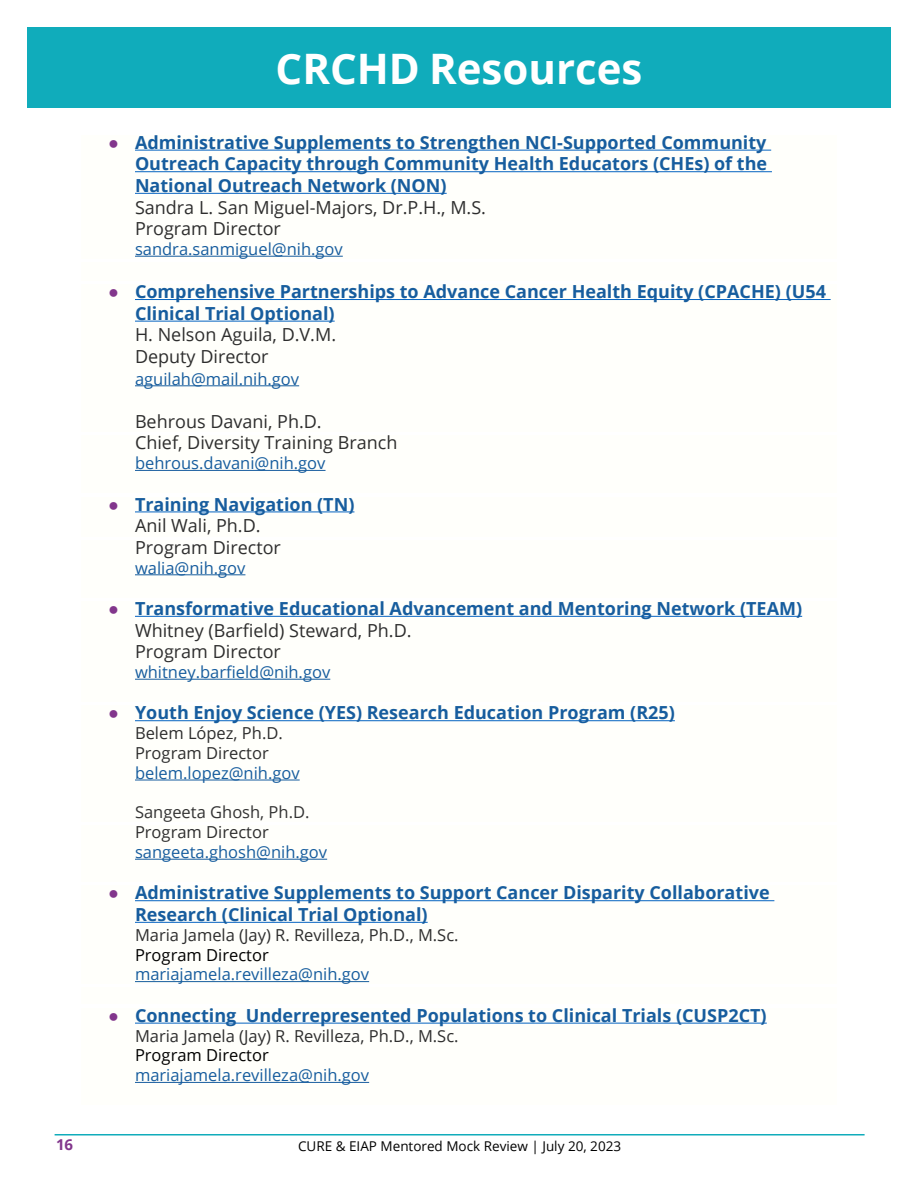
<style>
.page{position:relative;width:918px;height:1188px;background:#fff}
.page>*{position:absolute;margin:0;border:0;box-sizing:border-box;transform-origin:0 0}
.t1{font:700 42px "Open Sans";color:#fff}
.List_Paragraph{font:700 18px/21.6px "Open Sans";color:#175d9e}
.List_Paragraph-2{font:18px "Open Sans";color:#2e2e2e}
.t2{font:16.5px/19.8px "Open Sans";color:#2e2e2e}
.List_Paragraph-3{font:16.5px/19.8px "Open Sans";color:#175d9e}
.t3{font:16.5px "Open Sans";color:#333}
.t4{font:700 15px "Open Sans";color:#82368c}
.t5{font:13.5px "Open Sans";color:#000}
.s1{font-family:"Arial";font-weight:400;color:#82368c}
.s2{font-weight:400;color:#2e2e2e}
.s3{color:#175d9e}
.s4{color:#2e2e2e}
.s5{color:#000}
</style>
<div class="page">
<hr style="left:55px;top:1134px;width:810px;height:2px;background:#10acbb">
<div style="left:27px;top:27px;width:864px;height:81px;background:#10acbb"></div>
<div style="left:81px;top:135px;width:756px;height:124px;background:#fffffb"></div>
<hr style="left:135px;top:150px;width:636px;height:1px;background:#0563c1">
<hr style="left:135px;top:171px;width:637px;height:1px;background:#0563c1">
<hr style="left:135px;top:193px;width:312px;height:1px;background:#0563c1">
<hr style="left:135px;top:256px;width:208px;height:1px;background:#175d9e">
<div style="left:81px;top:263px;width:756px;height:18px;background:#fffffb"></div>
<div style="left:81px;top:284px;width:756px;height:148px;background:#fffffb"></div>
<hr style="left:135px;top:299px;width:696px;height:1px;background:#0563c1">
<hr style="left:135px;top:321px;width:200px;height:1px;background:#0563c1">
<hr style="left:135px;top:385px;width:164px;height:1px;background:#175d9e">
<div style="left:81px;top:436px;width:756px;height:57px;background:#fffffb"></div>
<hr style="left:135px;top:470px;width:191px;height:1px;background:#175d9e">
<div style="left:81px;top:497px;width:756px;height:39px;background:#fffffb"></div>
<hr style="left:135px;top:511px;width:219px;height:1px;background:#0563c1">
<div style="left:81px;top:540px;width:756px;height:57px;background:#fffffb"></div>
<hr style="left:135px;top:574px;width:110px;height:1px;background:#175d9e">
<div style="left:81px;top:601px;width:756px;height:101px;background:#fffffb"></div>
<hr style="left:135px;top:616px;width:667px;height:1px;background:#0563c1">
<hr style="left:135px;top:679px;width:195px;height:1px;background:#175d9e">
<div style="left:81px;top:706px;width:756px;height:116px;background:#fffffb"></div>
<hr style="left:135px;top:720px;width:540px;height:1px;background:#0563c1">
<hr style="left:135px;top:780px;width:165px;height:1px;background:#175d9e">
<div style="left:81px;top:826px;width:756px;height:56px;background:#fffffb"></div>
<hr style="left:135px;top:859px;width:192px;height:1px;background:#175d9e">
<div style="left:81px;top:886px;width:756px;height:98px;background:#fffffb"></div>
<hr style="left:135px;top:900px;width:639px;height:1px;background:#0563c1">
<hr style="left:135px;top:922px;width:293px;height:1px;background:#0563c1">
<hr style="left:135px;top:981px;width:234px;height:1px;background:#175d9e">
<div style="left:81px;top:988px;width:756px;height:16px;background:#fffffb"></div>
<div style="left:81px;top:1008px;width:756px;height:97px;background:#fffffb"></div>
<hr style="left:135px;top:1023px;width:632px;height:1px;background:#0563c1">
<hr style="left:135px;top:1082px;width:234px;height:1px;background:#175d9e">
<p class="t1" style="left:276px;top:39px;width:368px">CRCHD Resources</p>
<p class="List_Paragraph" style="left:135px;top:131px;width:634px;text-indent:-27px"><span class="s1">●</span> Administrative Supplements to Strengthen NCI-Supported Community Outreach Capacity through Community Health Educators (CHEs) of the National Outreach Network (NON)<br><span class="s2">Sandra L. San Miguel-Majors, Dr.P.H., M.S.<br>Program Director</span></p>
<p class="List_Paragraph-3" style="left:135px;top:239px;width:209px">sandra.sanmiguel@nih.gov</p>
<p class="List_Paragraph" style="left:135px;top:280px;width:692px;text-indent:-27px"><span class="s1">●</span> Comprehensive Partnerships to Advance Cancer Health Equity (CPACHE) (U54<br>Clinical Trial Optional)<br><span class="s2">H. Nelson Aguila, D.V.M.<br>Deputy Director</span></p>
<p class="List_Paragraph-3" style="left:135px;top:368px;width:166px">aguilah@mail.nih.gov</p>
<p class="List_Paragraph-2" style="left:135px;top:409px;width:188px">Behrous Davani, Ph.D.</p>
<p class="List_Paragraph-2" style="left:135px;top:431px;width:264px">Chief, Diversity Training Branch</p>
<p class="List_Paragraph-3" style="left:135px;top:453px;width:192px">behrous.davani@nih.gov</p>
<p class="List_Paragraph" style="left:135px;top:493px;width:221px;text-indent:-27px"><span class="s1">●</span> Training Navigation (TN)<br><span class="s2">Anil Wali, Ph.D.</span></p>
<p class="List_Paragraph-2" style="left:135px;top:535px;width:147px">Program Director</p>
<p class="List_Paragraph-3" style="left:135px;top:557px;width:112px">walia@nih.gov</p>
<p class="List_Paragraph" style="left:135px;top:597px;width:669px;text-indent:-27px"><span class="s1">●</span> Transformative Educational Advancement and Mentoring Network (TEAM)<br><span class="s2">Whitney (Barfield) Steward, Ph.D.<br>Program Director</span></p>
<p class="List_Paragraph-3" style="left:135px;top:662px;width:197px">whitney.barfield@nih.gov</p>
<p class="List_Paragraph" style="left:108px;top:702px;width:568px"><span class="s1">●</span> Youth Enjoy Science (YES) Research Education Program (R25)</p>
<p class="t2" style="left:135px;top:723px;width:166px">Belem López, Ph.D.<br>Program Director <span class="s3">belem.lopez@nih.gov</span></p>
<p class="t3" style="left:135px;top:801px;width:176px">Sangeeta Ghosh, Ph.D.</p>
<p class="List_Paragraph-3" style="left:135px;top:822px;width:194px"><span class="s4">Program Director </span>sangeeta.ghosh@nih.gov</p>
<p class="List_Paragraph" style="left:135px;top:882px;width:636px;text-indent:-27px"><span class="s1">●</span> Administrative Supplements to Support Cancer Disparity Collaborative<br>Research (Clinical Trial Optional)</p>
<p class="t2" style="left:135px;top:924px;width:325px">Maria Jamela (Jay) R. Revilleza, Ph.D., M.Sc.<br><span class="s5">Program Director </span><span class="s3">mariajamela.revilleza@nih.gov</span></p>
<p class="List_Paragraph" style="left:108px;top:1004px;width:660px"><span class="s1">●</span> Connecting Underrepresented Populations to Clinical Trials (CUSP2CT)</p>
<p class="t2" style="left:135px;top:1025px;width:325px">Maria Jamela (Jay) R. Revilleza, Ph.D., M.Sc.<br><span class="s5">Program Director </span><span class="s3">mariajamela.revilleza@nih.gov</span></p>
<p class="t4" style="left:56px;top:1134px;width:19px">16</p>
<p class="t5" style="left:298px;top:1137px;width:325px">CURE &amp; EIAP Mentored Mock Review | July 20, 2023</p>
</div>
